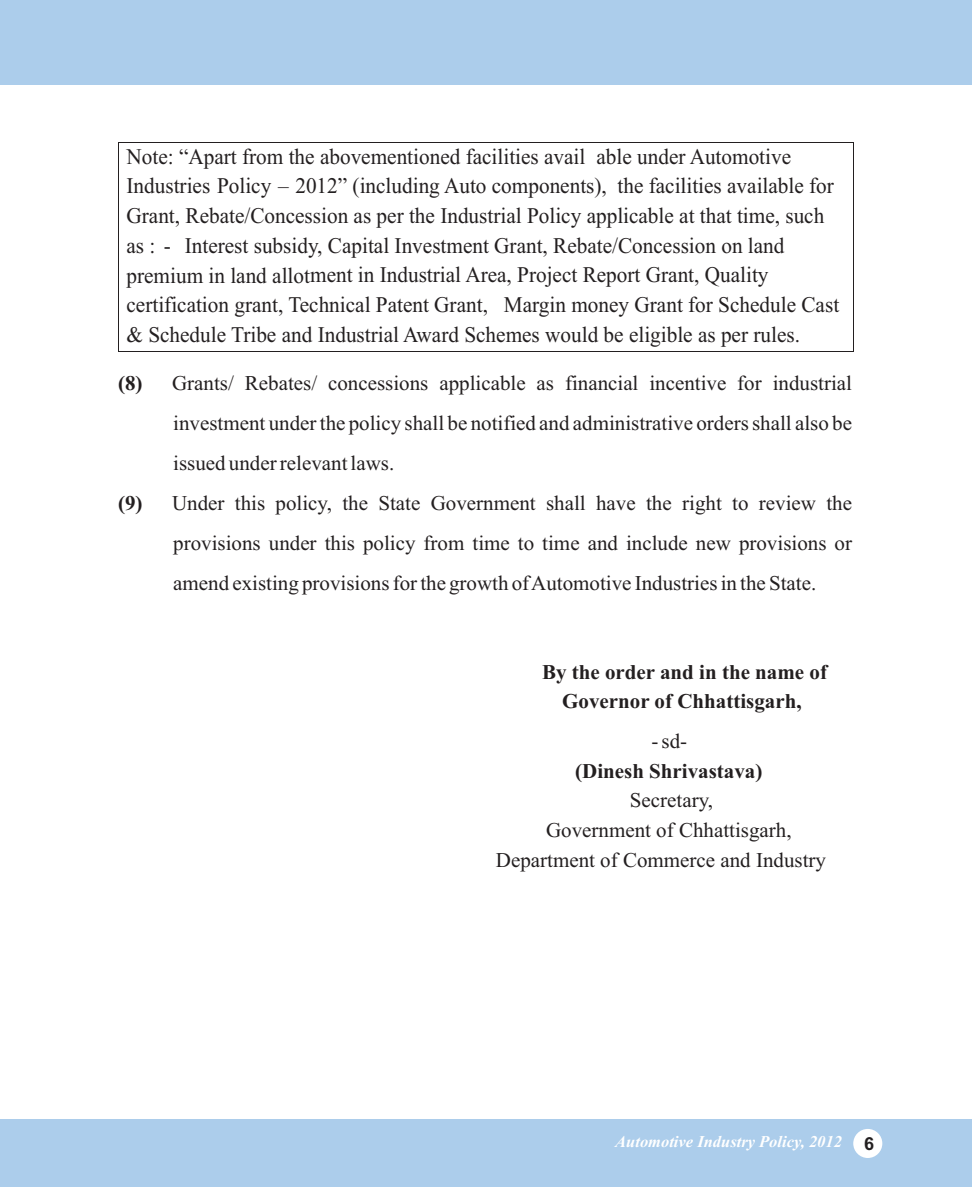
<style>
.page{position:relative;width:972px;height:1188px;background:#fff}
.page>*{position:absolute;margin:0;border:0;box-sizing:border-box;transform-origin:0 0}
.t1{font:22.35px/29.7px "Times New Roman";color:#231f20;scale:.95 1}
.t2{font:21px "Times New Roman";color:#231f20}
.t3{font:700 21px/29.5px "Times New Roman";color:#231f20;text-align:center}
.t4{font:700 18px "Arial";color:#231f20}
.t5{font:italic 700 16.5px "Times New Roman";color:#fff}
.s1{font-weight:700}
</style>
<div class="page">
<hr style="left:119px;top:142px;width:734px;height:1px;background:#231f20">
<hr style="left:118px;top:143px;width:1px;height:208px;background:#231f20">
<hr style="left:119px;top:351px;width:734px;height:1px;background:#231f20">
<hr style="left:853px;top:143px;width:1px;height:208px;background:#231f20">
<div style="left:0;top:0;width:972px;height:84px;background:#accdeb"></div>
<div style="left:1px;top:1120px;width:971px;height:67px;background:#accdeb"></div>
<div style="left:853px;top:1129px;width:29px;height:29px;background:#fff;border-radius:50%"></div>
<p class="t1" style="left:127px;top:143px;width:752px">Note: “Apart from the abovementioned facilities avail able under Automotive Industries Policy – 2012” (including Auto components), the facilities available for Grant, Rebate/Concession as per the Industrial Policy applicable at that time, such as : - Interest subsidy, Capital Investment Grant, Rebate/Concession on land premium in land allotment in Industrial Area, Project Report Grant, Quality certification grant, Technical Patent Grant, Margin money Grant for Schedule Cast &amp; Schedule Tribe and Industrial Award Schemes would be eligible as per rules.</p>
<p class="t2" style="left:118px;top:375px;width:735px"><span class="s1">(8)</span> Grants/ Rebates/ concessions applicable as financial incentive for industrial</p>
<p class="t2" style="left:173px;top:415px;width:680px">investment under the policy shall be notified and administrative orders shall also be</p>
<p class="t2" style="left:173px;top:455px;width:223px">issued under relevant laws.</p>
<p class="t2" style="left:118px;top:495px;width:735px"><span class="s1">(9)</span> Under this policy, the State Government shall have the right to review the</p>
<p class="t2" style="left:173px;top:535px;width:680px">provisions under this policy from time to time and include new provisions or</p>
<p class="t2" style="left:173px;top:575px;width:644px">amend existing provisions for the growth of Automotive Industries in the State.</p>
<p class="t3" style="left:542px;top:659px;width:286px">By the order and in the name of<br>Governor of Chhattisgarh,</p>
<p class="t2" style="left:651px;top:734px;width:37px">- sd-</p>
<p class="t3" style="left:575px;top:758px;width:189px">(Dinesh Shrivastava)</p>
<p class="t2" style="left:630px;top:793px;width:85px">Secretary,</p>
<p class="t2" style="left:546px;top:822px;width:247px">Government of Chhattisgarh,</p>
<p class="t2" style="left:496px;top:852px;width:332px">Department of Commerce and Industry</p>
<p class="t5" style="left:615px;top:1136px;width:228px">Automotive Industry Policy, 2012</p>
<p class="t4" style="left:864px;top:1137px;width:12px">6</p>
</div>
